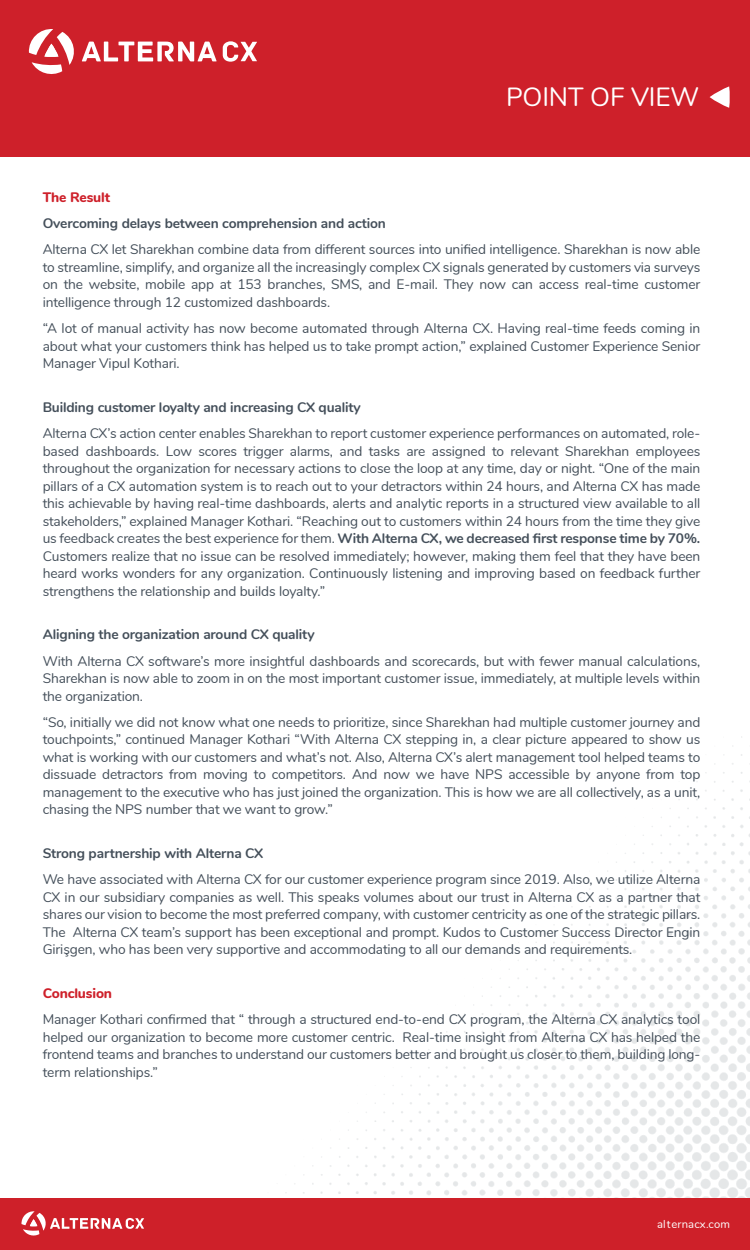
<style>
.page{position:relative;width:750px;height:1250px;background:#fff}
.page>*{position:absolute;margin:0;border:0;box-sizing:border-box;transform-origin:0 0}
.t1{font:26.25px "Nunito";letter-spacing:-.005em;color:#fff}
.t2{font:13.75px/17.5px "Nunito";letter-spacing:-.01em;color:#444f5a;text-align:justify}
.t3{font:700 13.75px "Nunito";letter-spacing:-.01em;color:#444f5a}
.t4{font:800 13.75px "Nunito";letter-spacing:-.01em;color:#ce202a}
.t5{font:11.25px "Nunito";letter-spacing:.015em;color:#fff}
.s1{font-weight:700}
</style>
<div class="page">
<div style="left:0;top:0;width:750px;height:157px;background:#ce202a"></div>
<svg style="left:710px;top:86px;width:20px;height:22px"></svg>
<svg style="left:223px;top:41px;width:34px;height:21px"></svg>
<svg style="left:28px;top:29px;width:189px;height:45px"></svg>
<img style="left:285px;top:736px;width:465px;height:462px">
<div style="left:0;top:1198px;width:750px;height:52px;background:#ce2029"></div>
<svg style="left:21px;top:1211px;width:123px;height:25px"></svg>
<h1 class="t1" style="left:506px;top:79px;width:195px">POINT OF VIEW</h1>
<p class="t4" style="left:43px;top:188px;width:69px">The Result</p>
<p class="t3" style="left:43px;top:214px;width:345px">Overcoming delays between comprehension and action</p>
<p class="t2" style="left:43px;top:241px;width:659px">Alterna CX let Sharekhan combine data from different sources into unified intelligence. Sharekhan is now able to streamline, simplify, and organize all the increasingly complex CX signals generated by customers via surveys on the website, mobile app at 153 branches, SMS, and E-mail. They now can access real-time customer intelligence through 12 customized dashboards.</p>
<p class="t2" style="left:43px;top:320px;width:659px">“A lot of manual activity has now become automated through Alterna CX. Having real-time feeds coming in about what your customers think has helped us to take prompt action,” explained Customer Experience Senior Manager Vipul Kothari.</p>
<p class="t3" style="left:43px;top:398px;width:320px">Building customer loyalty and increasing CX quality</p>
<p class="t2" style="left:43px;top:425px;width:659px">Alterna CX’s action center enables Sharekhan to report customer experience performances on automated, role&shy;based dashboards. Low scores trigger alarms, and tasks are assigned to relevant Sharekhan employees throughout the organization for necessary actions to close the loop at any time, day or night. “One of the main pillars of a CX automation system is to reach out to your detractors within 24 hours, and Alterna CX has made this achievable by having real-time dashboards, alerts and analytic reports in a structured view available to all stakeholders,” explained Manager Kothari. “Reaching out to customers within 24 hours from the time they give us feedback creates the best experience for them. <span class="s1">With Alterna CX, we decreased first response time by 70%.<br></span>Customers realize that no issue can be resolved immediately; however, making them feel that they have been heard works wonders for any organization. Continuously listening and improving based on feedback further strengthens the relationship and builds loyalty.”</p>
<p class="t3" style="left:43px;top:626px;width:273px">Aligning the organization around CX quality</p>
<p class="t2" style="left:43px;top:652px;width:659px">With Alterna CX software’s more insightful dashboards and scorecards, but with fewer manual calculations, Sharekhan is now able to zoom in on the most important customer issue, immediately, at multiple levels within the organization.</p>
<p class="t2" style="left:43px;top:714px;width:659px">“So, initially we did not know what one needs to prioritize, since Sharekhan had multiple customer journey and touchpoints,” continued Manager Kothari “With Alterna CX stepping in, a clear picture appeared to show us what is working with our customers and what’s not. Also, Alterna CX’s alert management tool helped teams to dissuade detractors from moving to competitors. And now we have NPS accessible by anyone from top management to the executive who has just joined the organization. This is how we are all collectively, as a unit, chasing the NPS number that we want to grow.”</p>
<p class="t3" style="left:43px;top:844px;width:222px">Strong partnership with Alterna CX</p>
<p class="t2" style="left:43px;top:871px;width:659px">We have associated with Alterna CX for our customer experience program since 2019. Also, we utilize Alterna CX in our subsidiary companies as well. This speaks volumes about our trust in Alterna CX as a partner that shares our vision to become the most preferred company, with customer centricity as one of the strategic pillars.<br>The Alterna CX team’s support has been exceptional and prompt. Kudos to Customer Success Director Engin Girişgen, who has been very supportive and accommodating to all our demands and requirements.</p>
<p class="t4" style="left:43px;top:984px;width:71px">Conclusion</p>
<p class="t2" style="left:43px;top:1011px;width:659px">Manager Kothari confirmed that “ through a structured end-to-end CX program, the Alterna CX analytics tool helped our organization to become more customer centric. Real-time insight from Alterna CX has helped the frontend teams and branches to understand our customers better and brought us closer to them, building long&shy;term relationships.”</p>
<p class="t5" style="left:657px;top:1217px;width:75px">alternacx.com</p>
</div>
